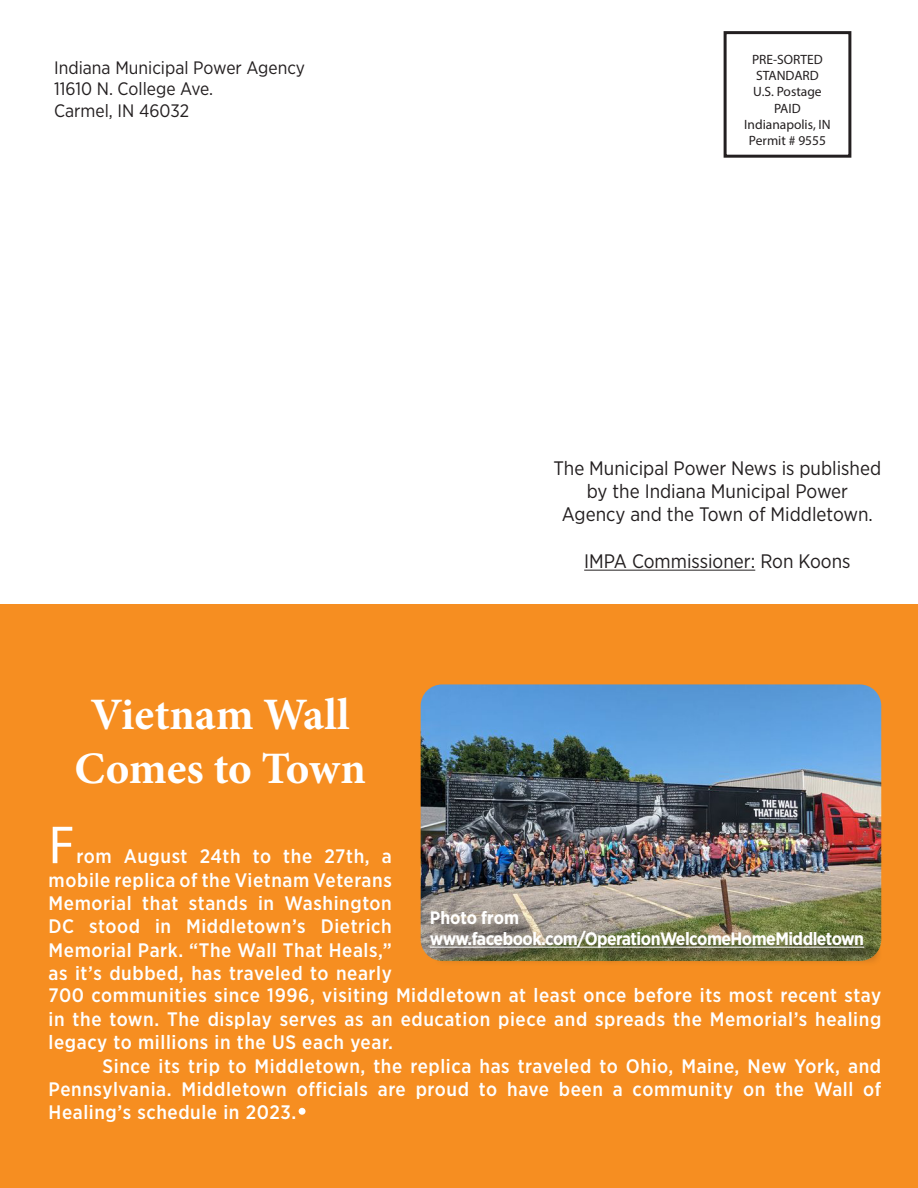
<style>
.page{position:relative;width:918px;height:1188px;background:#fff}
.page>*{position:absolute;margin:0;border:0;box-sizing:border-box;transform-origin:0 0}
.t1{font:54px "Myriad Pro";color:#fff}
.t2{font:700 45px "Minion Pro";color:#fff}
.t3{font:500 19.5px/23.2px "Gotham Narrow";letter-spacing:.03em;color:#fff}
.t4{font:19.5px/23.4px "Gotham Narrow";color:#231f20;text-align:center}
.t5{font:18px/21.6px "Gotham Narrow";color:#231f20}
.t6{font:700 18px "Gotham Narrow";letter-spacing:-.03em;color:#fff}
.t7{font:700 18px "Gotham Narrow";color:#fff}
.t8{font:13.5px/16.2px "Myriad Pro";color:#231f20;text-align:center}
</style>
<div class="page">
<div style="left:724px;top:31px;width:127px;height:127px;border:3px solid #231f20"></div>
<hr style="left:584px;top:570px;width:171px;height:1px;background:#231f20">
<div style="left:0;top:605px;width:918px;height:583px;background:#f68e21"></div>
<div style="left:299px;top:1108px;width:7px;height:7px;background:#fff;border-radius:50%"></div>
<img style="left:421px;top:684px;width:460px;height:275px">
<div style="left:433px;top:913px;width:449px;height:53px;background:#231f20;opacity:.75"></div>
<hr style="left:430px;top:947px;width:434px;height:1px;background:#fff">
<p class="t5" style="left:54px;top:56px;width:252px">Indiana Municipal Power Agency<br>11610 N. College Ave.<br>Carmel, IN 46032</p>
<p class="t2" style="left:91px;top:683px;width:261px">Vietnam Wall</p>
<p class="t2" style="left:74px;top:737px;width:293px">Comes to Town</p>
<p class="t8" style="left:744px;top:51px;width:88px">PRE-SORTED<br>STANDARD<br>U.S. Postage<br>PAID<br>Indianapolis, IN<br>Permit # 9555</p>
<p class="t4" style="left:554px;top:456px;width:329px">The Municipal Power News is published by the Indiana Municipal Power<br>Agency and the Town of Middletown.</p>
<p class="t4" style="left:584px;top:549px;width:268px">IMPA Commissioner: Ron Koons</p>
<p class="t1" style="left:49px;top:812px;width:28px">F</p>
<p class="t3" style="left:49px;top:844px;width:834px;text-indent:28px">rom August 24th to the 27th, a<br>mobile replica of the Vietnam Veterans<br>Memorial that stands in Washington<br>DC stood in Middletown’s Dietrich<br>Memorial Park. “The Wall That Heals,”<br>as it’s dubbed, has traveled to nearly<br>700 communities since 1996, visiting Middletown at least once before its most recent stay in the town. The display serves as an education piece and spreads the Memorial’s healing legacy to millions in the US each year.</p>
<p class="t3" style="left:49px;top:1054px;width:834px;text-align:justify;text-indent:54px">Since its trip to Middletown, the replica has traveled to Ohio, Maine, New York, and Pennsylvania. Middletown officials are proud to have been a community on the Wall of Healing’s schedule in 2023.</p>
<p class="t7" style="left:430px;top:906px;width:91px">Photo from</p>
<p class="t6" style="left:430px;top:927px;width:436px">www.facebook.com/OperationWelcomeHomeMiddletown</p>
</div>
